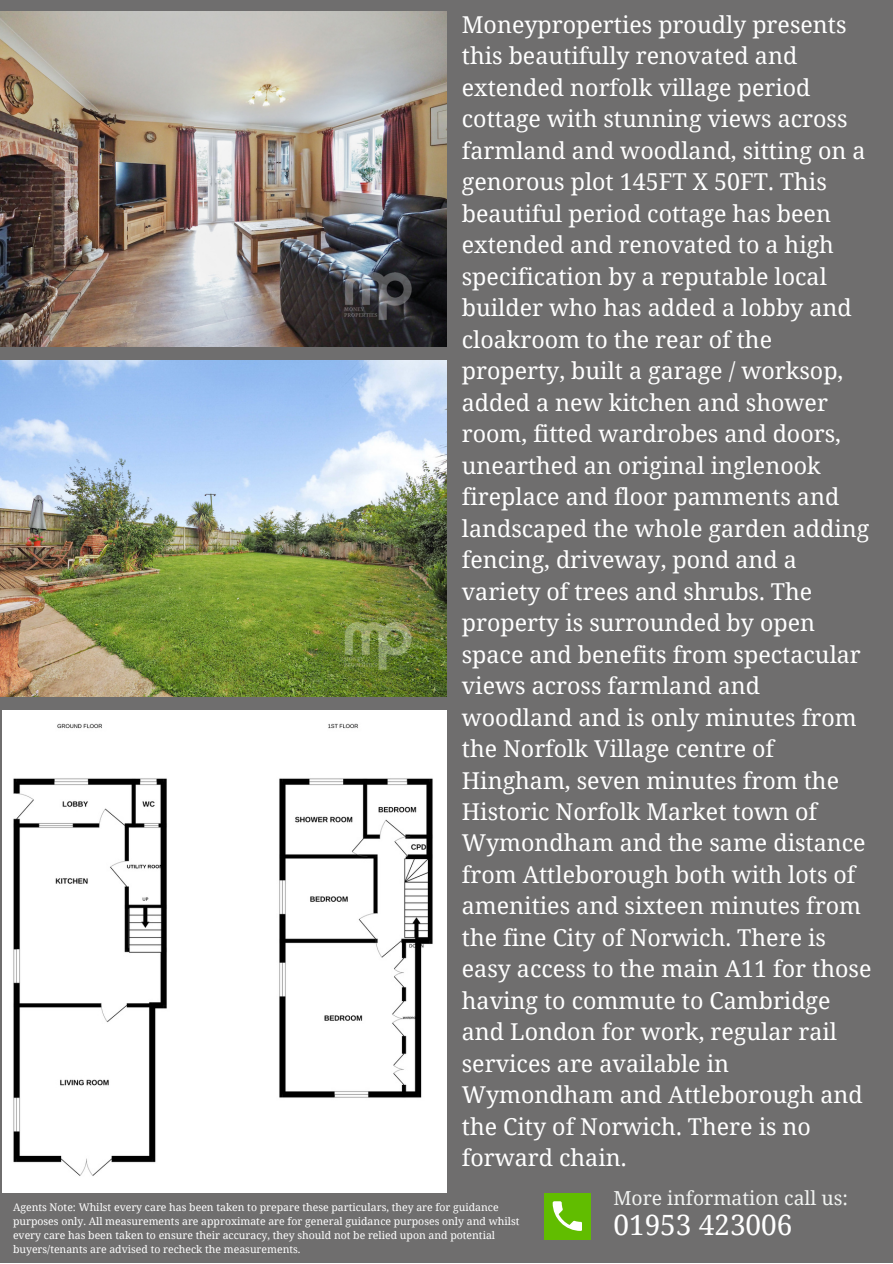
<style>
.page{position:relative;width:893px;height:1264px;background:#fff}
.page>*{position:absolute;margin:0;border:0;box-sizing:border-box;transform-origin:0 0}
.t1{font:27.9px "Noto Serif";color:#fff}
.t2{font:23.25px/31.5px "Noto Serif";color:#fff}
.t3{font:19.35px "Noto Serif";color:#f1f3f1}
.t4{font:10.5px/14px "Noto Serif";color:#fff}
</style>
<div class="page">
<div style="left:0;top:0;width:892px;height:1262px;background:#6f6e6e"></div>
<div style="left:544px;top:1192px;width:47px;height:47px;background:#61bd00"></div>
<svg style="left:552px;top:1201px;width:30px;height:29px"></svg>
<img style="left:0;top:11px;width:446px;height:335px">
<img style="left:0;top:361px;width:446px;height:335px">
<img style="left:2px;top:710px;width:444px;height:482px">
<p class="t2" style="left:462px;top:8px;width:411px">Moneyproperties proudly presents this beautifully renovated and extended norfolk village period cottage with stunning views across farmland and woodland, sitting on a genorous plot 145FT X 50FT. This beautiful period cottage has been extended and renovated to a high specification by a reputable local builder who has added a lobby and cloakroom to the rear of the property, built a garage / worksop, added a new kitchen and shower room, fitted wardrobes and doors, unearthed an original inglenook fireplace and floor pamments and landscaped the whole garden adding fencing, driveway, pond and a variety of trees and shrubs. The property is surrounded by open space and benefits from spectacular views across farmland and woodland and is only minutes from the Norfolk Village centre of<br>Hingham, seven minutes from the<br>Historic Norfolk Market town of<br>Wymondham and the same distance from Attleborough both with lots of amenities and sixteen minutes from the fine City of Norwich. There is easy access to the main A11 for those having to commute to Cambridge and London for work, regular rail services are available in<br>Wymondham and Attleborough and the City of Norwich. There is no forward chain.</p>
<p class="t3" style="left:613px;top:1184px;width:236px">More information call us:</p>
<p class="t1" style="left:613px;top:1205px;width:180px">01953 423006</p>
<p class="t4" style="left:13px;top:1199px;width:508px">Agents Note: Whilst every care has been taken to prepare these particulars, they are for guidance purposes only. All measurements are approximate are for general guidance purposes only and whilst every care has been taken to ensure their accuracy, they should not be relied upon and potential buyers/tenants are advised to recheck the measurements.</p>
</div>
